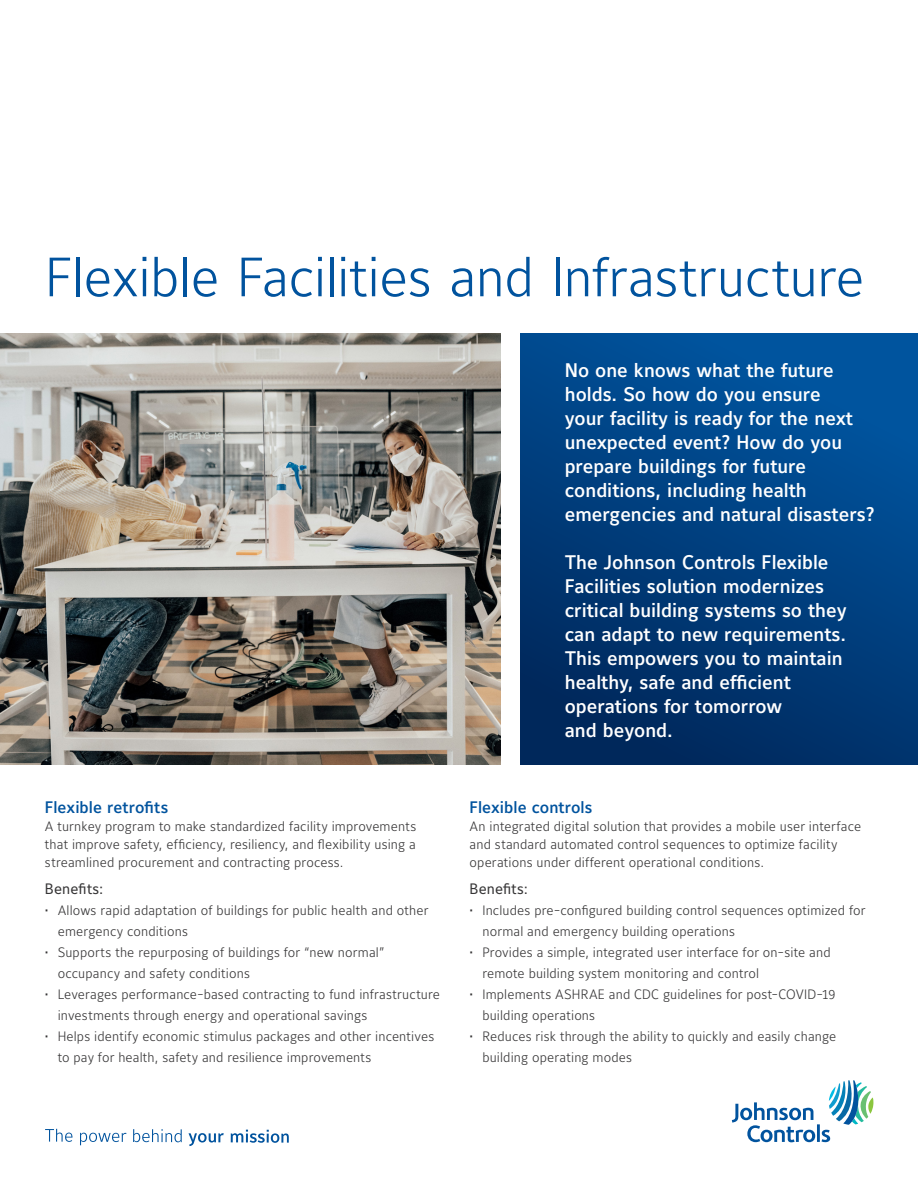
<style>
.page{position:relative;width:918px;height:1188px;background:#fff}
.page>*{position:absolute;margin:0;border:0;box-sizing:border-box;transform-origin:0 0}
.t1{font:300 54.75px "Maurea Jci Lf ML";letter-spacing:-.01em;color:#01539e}
.t2{font:500 19.5px/24px "Maurea Jci Lf ML";color:#fff}
.body_copy{font:500 16.5px "Maurea Jci Lf ML";letter-spacing:.005em;color:#01539e}
.Bullets{font:15px "Maurea Jci Lf ML";letter-spacing:.01em;color:#363536}
.Bullets-2{font:300 13.5px/21px "Maurea Jci Lf ML";letter-spacing:.01em;color:#363536}
</style>
<div class="page">
<svg style="left:520px;top:333px;width:398px;height:432px;background:#003e7e"></svg>
<img style="left:0;top:333px;width:500px;height:432px">
<svg style="left:732px;top:1080px;width:141px;height:62px"></svg>
<svg style="left:45px;top:1129px;width:28px;height:13px"></svg>
<svg style="left:80px;top:1133px;width:46px;height:12px"></svg>
<svg style="left:133px;top:1129px;width:49px;height:13px"></svg>
<svg style="left:189px;top:1133px;width:35px;height:13px"></svg>
<svg style="left:231px;top:1130px;width:58px;height:13px"></svg>
<p class="t1" style="left:45px;top:243px;width:821px">Flexible Facilities and Infrastructure</p>
<p class="body_copy" style="left:45px;top:798px;width:125px">Flexible retrofits</p>
<p class="Bullets-2" style="left:45px;top:817px;width:373px;line-height:18px;text-align:justify">A turnkey program to make standardized facility improvements that improve safety, efficiency, resiliency, and flexibility using a streamlined procurement and contracting process.</p>
<p class="Bullets" style="left:45px;top:880px;width:60px">Benefits:</p>
<p class="Bullets-2" style="left:58px;top:900px;width:372px;text-indent:-13px">• Allows rapid adaptation of buildings for public health and other emergency conditions</p>
<p class="Bullets-2" style="left:58px;top:942px;width:328px;text-indent:-13px">• Supports the repurposing of buildings for “new normal” occupancy and safety conditions</p>
<p class="Bullets-2" style="left:58px;top:984px;width:384px;text-indent:-13px">• Leverages performance-based contracting to fund infrastructure investments through energy and operational savings</p>
<p class="Bullets-2" style="left:58px;top:1026px;width:378px;text-indent:-13px">• Helps identify economic stimulus packages and other incentives to pay for health, safety and resilience improvements</p>
<p class="t2" style="left:565px;top:359px;width:290px">No one knows what the future holds. So how do you ensure your facility is ready for the next unexpected event? How do you prepare buildings for future</p>
<p class="t2" style="left:565px;top:479px;width:244px">conditions, including health</p>
<p class="t2" style="left:565px;top:503px;width:311px">emergencies and natural disasters?</p>
<p class="t2" style="left:565px;top:551px;width:283px">The Johnson Controls Flexible<br>Facilities solution modernizes critical building systems so they can adapt to new requirements.<br>This empowers you to maintain healthy, safe and efficient</p>
<p class="t2" style="left:565px;top:695px;width:219px">operations for tomorrow and beyond.</p>
<p class="body_copy" style="left:470px;top:798px;width:124px">Flexible controls</p>
<p class="Bullets-2" style="left:470px;top:817px;width:393px;line-height:18px">An integrated digital solution that provides a mobile user interface and standard automated control sequences to optimize facility operations under different operational conditions.</p>
<p class="Bullets" style="left:470px;top:880px;width:60px">Benefits:</p>
<p class="Bullets-2" style="left:482px;top:900px;width:385px;text-indent:-13px">• Includes pre-configured building control sequences optimized for normal and emergency building operations</p>
<p class="Bullets-2" style="left:482px;top:942px;width:350px;text-indent:-13px">• Provides a simple, integrated user interface for on-site and remote building system monitoring and control</p>
<p class="Bullets-2" style="left:482px;top:984px;width:355px;text-indent:-13px">• Implements ASHRAE and CDC guidelines for post-COVID-19 building operations</p>
<p class="Bullets-2" style="left:482px;top:1026px;width:355px;text-indent:-13px">• Reduces risk through the ability to quickly and easily change building operating modes</p>
</div>
